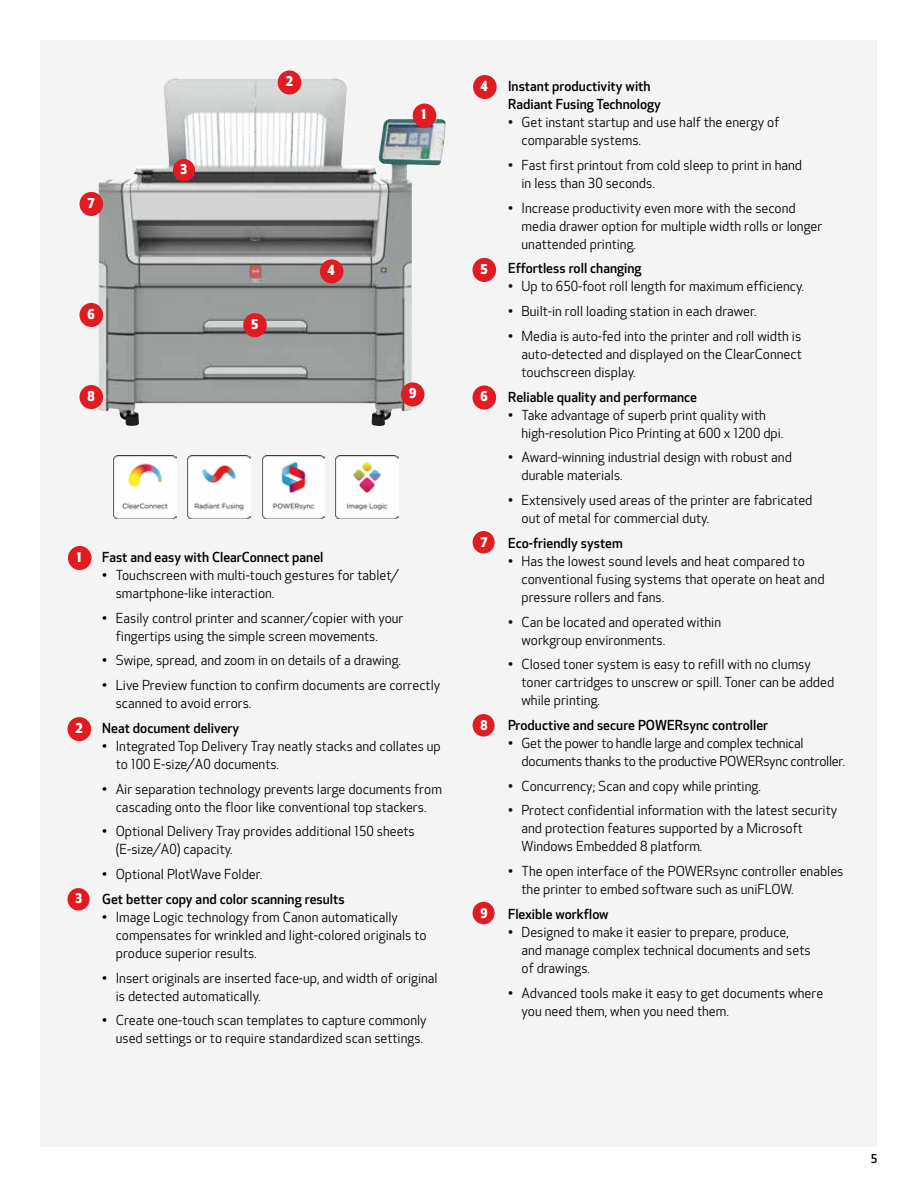
<style>
.page{position:relative;width:918px;height:1188px;background:#fff}
.page>*{position:absolute;margin:0;border:0;box-sizing:border-box;transform-origin:0 0}
.t1{font:13.5px/18px "Optic Sans 201";color:#000}
.t2{font:500 13.5px/18px "Optic Sans 301";color:#000}
.t3{font:13.5px/18px "Optic Sans 201";letter-spacing:-.02em;color:#000}
.t4{font:800 13.35px "Optic Sans 501";color:#fff}
.t5{font:800 13.05px "Optic Sans 501";color:#fff}
.t6{font:500 12px "Optic Sans 301";color:#000}
</style>
<div class="page">
<div style="left:40px;top:40px;width:838px;height:1108px;background:#f4f4f4"></div>
<img style="left:98px;top:78px;width:348px;height:348px">
<div style="left:68px;top:546px;width:24px;height:24px;background:#e11b22;border-radius:50%"></div>
<div style="left:413px;top:104px;width:23px;height:24px;background:#e11b22;border-radius:50%"></div>
<div style="left:68px;top:717px;width:23px;height:24px;background:#e11b22;border-radius:50%"></div>
<div style="left:278px;top:70px;width:23px;height:25px;background:#e11b22;border-radius:50%"></div>
<div style="left:173px;top:159px;width:22px;height:22px;background:#e11b22;border-radius:50%"></div>
<div style="left:68px;top:888px;width:22px;height:23px;background:#e11b22;border-radius:50%"></div>
<div style="left:473px;top:531px;width:22px;height:23px;background:#e11b22;border-radius:50%"></div>
<div style="left:473px;top:714px;width:22px;height:23px;background:#e11b22;border-radius:50%"></div>
<div style="left:473px;top:902px;width:22px;height:22px;background:#e11b22;border-radius:50%"></div>
<div style="left:473px;top:385px;width:23px;height:25px;background:#e11b22;border-radius:50%"></div>
<div style="left:80px;top:303px;width:23px;height:24px;background:#e11b22;border-radius:50%"></div>
<div style="left:80px;top:192px;width:23px;height:24px;background:#e11b22;border-radius:50%"></div>
<div style="left:80px;top:385px;width:23px;height:24px;background:#e11b22;border-radius:50%"></div>
<div style="left:401px;top:382px;width:23px;height:24px;background:#e11b22;border-radius:50%"></div>
<div style="left:473px;top:258px;width:23px;height:24px;background:#e11b22;border-radius:50%"></div>
<div style="left:243px;top:313px;width:24px;height:24px;background:#e11b22;border-radius:50%"></div>
<div style="left:473px;top:75px;width:24px;height:24px;background:#e11b22;border-radius:50%"></div>
<div style="left:320px;top:259px;width:23px;height:25px;background:#e11b22;border-radius:50%"></div>
<img style="left:114px;top:456px;width:63px;height:62px">
<img style="left:336px;top:456px;width:63px;height:62px">
<img style="left:262px;top:456px;width:63px;height:62px">
<img style="left:188px;top:456px;width:63px;height:62px">
<p class="t4" style="left:88px;top:196px;width:9px">7</p>
<p class="t4" style="left:88px;top:307px;width:9px">6</p>
<p class="t5" style="left:180px;top:162px;width:9px">3</p>
<p class="t4" style="left:286px;top:74px;width:9px">2</p>
<p class="t4" style="left:251px;top:317px;width:9px">5</p>
<p class="t4" style="left:327px;top:263px;width:9px">4</p>
<p class="t4" style="left:422px;top:107px;width:6px">1</p>
<p class="t4" style="left:88px;top:389px;width:9px">8</p>
<p class="t4" style="left:409px;top:386px;width:9px">9</p>
<p class="t4" style="left:77px;top:550px;width:6px">1</p>
<p class="t4" style="left:76px;top:721px;width:9px">2</p>
<p class="t5" style="left:75px;top:891px;width:9px">3</p>
<p class="t2" style="left:102px;top:549px;width:223px">Fast and easy with ClearConnect panel</p>
<p class="t1" style="left:116px;top:567px;width:285px;text-indent:-14px">• Touchscreen with multi-touch gestures for tablet/ smartphone-like interaction.</p>
<p class="t1" style="left:116px;top:609px;width:289px;text-indent:-14px">• Easily control printer and scanner/copier with your fingertips using the simple screen movements.</p>
<p class="t1" style="left:102px;top:652px;width:300px">• Swipe, spread, and zoom in on details of a drawing.</p>
<p class="t1" style="left:116px;top:677px;width:326px;text-indent:-14px">• Live Preview function to confirm documents are correctly scanned to avoid errors.</p>
<p class="t2" style="left:102px;top:719px;width:138px">Neat document delivery</p>
<p class="t1" style="left:116px;top:738px;width:327px;text-indent:-14px">• Integrated Top Delivery Tray neatly stacks and collates up to 100 E-size/A0 documents.</p>
<p class="t1" style="left:102px;top:780px;width:341px;text-align:center">• Air separation technology prevents large documents from cascading onto the floor like conventional top stackers.</p>
<p class="t1" style="left:116px;top:823px;width:301px;text-indent:-14px">• Optional Delivery Tray provides additional 150 sheets (E-size/A0) capacity.</p>
<p class="t1" style="left:102px;top:866px;width:162px">• Optional PlotWave Folder.</p>
<p class="t2" style="left:102px;top:890px;width:244px">Get better copy and color scanning results</p>
<p class="t1" style="left:116px;top:909px;width:312px;text-indent:-14px">• Image Logic technology from Canon automatically compensates for wrinkled and light-colored originals to produce superior results.</p>
<p class="t1" style="left:116px;top:969px;width:323px;text-indent:-14px">• Insert originals are inserted face-up, and width of original is detected automatically.</p>
<p class="t1" style="left:102px;top:1012px;width:326px;text-align:right">• Create one-touch scan templates to capture commonly used settings or to require standardized scan settings.</p>
<p class="t4" style="left:481px;top:79px;width:9px">4</p>
<p class="t4" style="left:481px;top:262px;width:9px">5</p>
<p class="t4" style="left:481px;top:389px;width:9px">6</p>
<p class="t5" style="left:480px;top:535px;width:9px">7</p>
<p class="t5" style="left:480px;top:718px;width:9px">8</p>
<p class="t5" style="left:480px;top:906px;width:9px">9</p>
<p class="t2" style="left:508px;top:78px;width:155px">Instant productivity with<br>Radiant Fusing Technology</p>
<p class="t1" style="left:522px;top:114px;width:259px;text-indent:-14px">• Get instant startup and use half the energy of comparable systems.</p>
<p class="t1" style="left:522px;top:156px;width:282px;text-indent:-14px">• Fast first printout from cold sleep to print in hand in less than 30 seconds.</p>
<p class="t1" style="left:522px;top:199px;width:302px;text-indent:-14px">• Increase productivity even more with the second media drawer option for multiple width rolls or longer unattended printing.</p>
<p class="t2" style="left:508px;top:260px;width:135px">Effortless roll changing</p>
<p class="t1" style="left:508px;top:278px;width:297px">• Up to 650-foot roll length for maximum efficiency.</p>
<p class="t1" style="left:508px;top:303px;width:250px">• Built-in roll loading station in each drawer.</p>
<p class="t1" style="left:522px;top:327px;width:282px;text-align:justify;text-indent:-14px">• Media is auto-fed into the printer and roll width is auto-detected and displayed on the ClearConnect touchscreen display.</p>
<p class="t2" style="left:508px;top:388px;width:191px">Reliable quality and performance</p>
<p class="t1" style="left:522px;top:406px;width:263px;text-indent:-14px">• Take advantage of superb print quality with high-resolution Pico Printing at 600 x 1200 dpi.</p>
<p class="t1" style="left:522px;top:449px;width:272px;text-indent:-14px">• Award-winning industrial design with robust and durable materials.</p>
<p class="t1" style="left:522px;top:492px;width:292px;text-indent:-14px">• Extensively used areas of the printer are fabricated out of metal for commercial duty.</p>
<p class="t2" style="left:508px;top:534px;width:116px">Eco-friendly system</p>
<p class="t1" style="left:522px;top:552px;width:305px;text-indent:-14px">• Has the lowest sound levels and heat compared to conventional fusing systems that operate on heat and pressure rollers and fans.</p>
<p class="t1" style="left:522px;top:613px;width:201px;text-indent:-14px">• Can be located and operated within workgroup environments.</p>
<p class="t1" style="left:522px;top:656px;width:314px;text-indent:-14px">• Closed toner system is easy to refill with no clumsy toner cartridges to unscrew or spill. Toner can be added while printing.</p>
<p class="t2" style="left:508px;top:717px;width:262px">Productive and secure POWERsync controller</p>
<p class="t3" style="left:522px;top:735px;width:325px;text-indent:-14px">• Get the power to handle large and complex technical documents thanks to the productive POWERsync controller.</p>
<p class="t1" style="left:508px;top:777px;width:254px">• Concurrency; Scan and copy while printing.</p>
<p class="t1" style="left:522px;top:802px;width:317px;text-indent:-14px">• Protect confidential information with the latest security and protection features supported by a Microsoft<br>Windows Embedded 8 platform.</p>
<p class="t1" style="left:522px;top:863px;width:323px;text-indent:-14px">• The open interface of the POWERsync controller enables the printer to embed software such as uniFLOW.</p>
<p class="t2" style="left:508px;top:905px;width:102px">Flexible workflow</p>
<p class="t1" style="left:522px;top:924px;width:291px;text-indent:-14px">• Designed to make it easier to prepare, produce, and manage complex technical documents and sets of drawings.</p>
<p class="t1" style="left:522px;top:984px;width:303px;text-indent:-14px">• Advanced tools make it easy to get documents where you need them, when you need them.</p>
<p class="t6" style="left:871px;top:1151px;width:8px">5</p>
</div>
